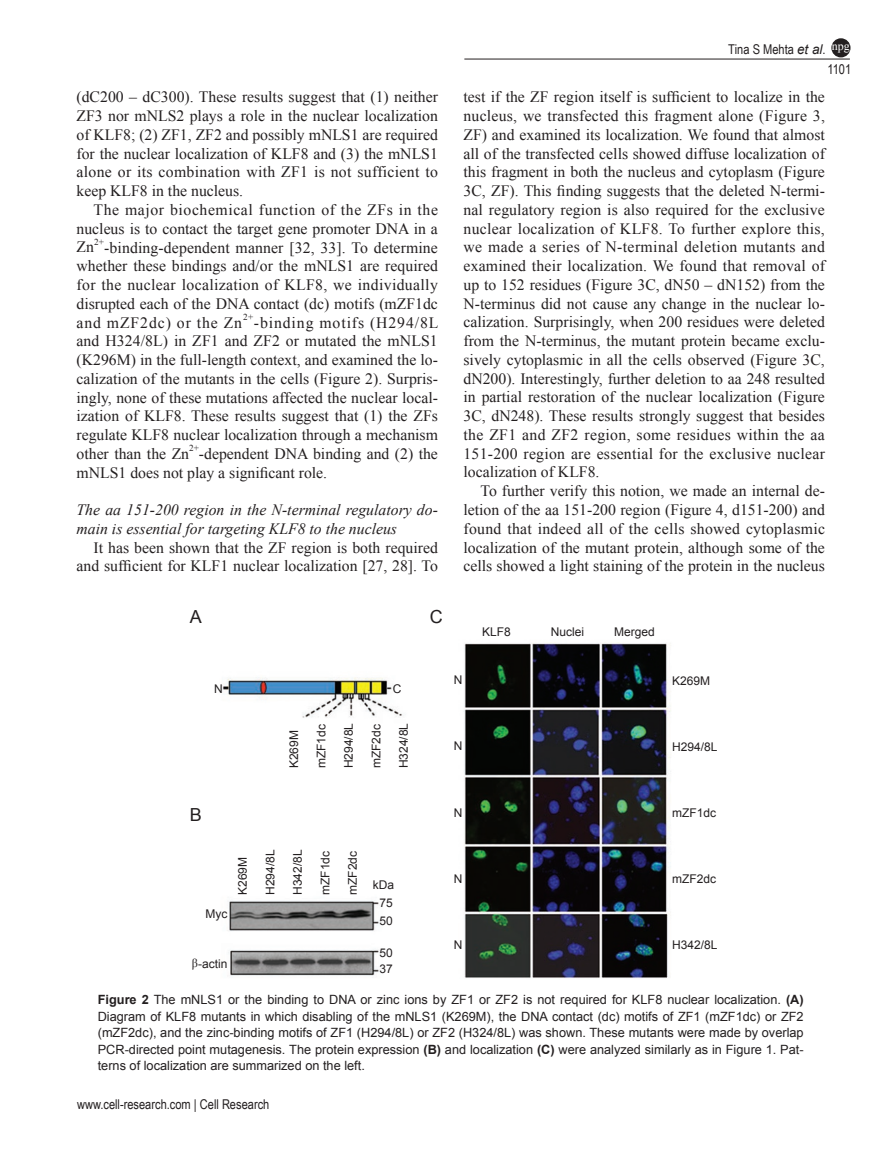
<style>
.page{position:relative;width:893px;height:1170px;background:#fff}
.page>*{position:absolute;margin:0;border:0;box-sizing:border-box;transform-origin:0 0}
.t1{font:18px "Arial";color:#231f20}
.t2{font:18px "Arial MT2";color:#231f20}
.t3{font:15.75px/18.8px "Times New Roman";color:#231f20;text-align:justify}
.t4{font:15.75px "Times New Roman PSMT2";color:#231f20}
.t5{font:15.75px/18.8px "Times New Roman PS Italic MT2";color:#231f20}
.t6{font:13.5px "Arial Narrow";color:#231f20}
.t7{font:12.75px/16.5px "Arial";color:#231f20;text-align:justify}
.t8{font:12px/18px "Arial";color:#231f20;text-align:center}
.t9{font:12px "Times New Roman";color:#fff}
.t10{font:9.15px "Times New Roman";color:#231f20}
.s1{font-family:"Arial";font-style:italic}
.s2{font-family:"Times New Roman"}
.s3{font-family:"Times New Roman PSMT2"}
.s4{font-weight:700}
</style>
<div class="page">
<hr style="left:464px;top:59px;width:386px;height:1px;background:#231f20">
<div style="left:832px;top:39px;width:18px;height:18px;background:#231f20;border-radius:50%"></div>
<div style="left:831px;top:38px;width:19px;height:19px;border:2px solid #231f20;border-radius:50%"></div>
<img style="left:221px;top:642px;width:450px;height:336px">
<p class="t6" style="left:728px;top:40px;width:99px">Tina S Mehta <span class="s1">et al</span>.</p>
<p class="t9" style="left:832px;top:38px;width:19px">npg</p>
<p class="t3" style="left:77px;top:88px;width:363px">(dC200 – dC300). These results suggest that (1) neither ZF3 nor mNLS2 plays a role in the nuclear localization of KLF8; (2) ZF1, ZF2 and possibly mNLS1 are required for the nuclear localization of KLF8 and (3) the mNLS1 alone or its combination with ZF1 is not sufficient to keep KLF8 in the nucleus.</p>
<p class="t3" style="left:77px;top:200px;width:363px;text-indent:17px">The major biochemical function of the ZFs in the nucleus is to contact the target gene promoter DNA in a Zn</p>
<p class="t10" style="left:94px;top:236px;width:11px">2+</p>
<p class="t3" style="left:77px;top:238px;width:363px;text-indent:28px">-binding-dependent manner [32, 33]. To determine whether these bindings and/or the mNLS1 are required for the nuclear localization of KLF8, we individually disrupted each of the DNA contact (dc) motifs (mZF1dc and mZF2dc) or the Zn</p>
<p class="t10" style="left:243px;top:311px;width:12px">2+</p>
<p class="t3" style="left:77px;top:313px;width:363px;text-indent:177px">-binding motifs (H294/8L and H324/8L) in ZF1 and ZF2 or mutated the mNLS1 (K296M) in the full-length context, and examined the lo&shy;calization of the mutants in the cells (Figure 2). Surpris&shy;ingly, none of these mutations affected the nuclear local&shy;ization of KLF8. These results suggest that (1) the ZFs regulate KLF8 nuclear localization through a mechanism other than the Zn</p>
<p class="t10" style="left:189px;top:442px;width:11px">2+</p>
<p class="t3" style="left:199px;top:444px;width:241px">-dependent DNA binding and (2) the</p>
<p class="t4" style="left:77px;top:462px;width:252px">mNLS1 does not play a significant role.</p>
<p class="t5" style="left:77px;top:500px;width:363px">The aa 151-200 region in the N-terminal regulatory do&shy;main is essential for targeting KLF8 to the nucleus</p>
<p class="t3" style="left:94px;top:537px;width:346px">It has been shown that the ZF region is both required</p>
<p class="t4" style="left:77px;top:555px;width:363px">and sufficient for KLF1 nuclear localization <span class="s2">[27, 28]. To</span></p>
<p class="t2" style="left:190px;top:605px;width:14px">A</p>
<p class="t1" style="left:430px;top:605px;width:14px">C</p>
<p class="t6" style="left:827px;top:59px;width:25px">1101</p>
<p class="t4" style="left:463px;top:86px;width:363px">test if the ZF region itself is sufficient to localize in the</p>
<p class="t3" style="left:463px;top:106px;width:363px">nucleus, we transfected this fragment alone (Figure 3, ZF) and examined its localization. We found that almost all of the transfected cells showed diffuse localization of this fragment in both the nucleus and cytoplasm (Figure</p>
<p class="t4" style="left:463px;top:180px;width:363px"><span class="s2">3C</span>, ZF). This finding suggests that the deleted N-termi<span class="s2">-</span></p>
<p class="t3" style="left:463px;top:200px;width:363px">nal regulatory region is also required for the exclusive nuclear localization of KLF8. To further explore this, we made a series of N-terminal deletion mutants and examined their localization. We found that removal of up to 152 residues (Figure 3C, dN50 – dN152) from the N-terminus did not cause any change in the nuclear lo&shy;calization. Surprisingly, when 200 residues were deleted from the N-terminus, the mutant protein became exclu&shy;sively cytoplasmic in all the cells observed (Figure 3C, dN200). Interestingly, further deletion to aa 248 resulted in partial restoration of the nuclear localization (Figure 3C, dN248). These results strongly suggest that besides the ZF1 and ZF2 region, some residues within the aa 151-200 region are essential for the exclusive nuclear localization of KLF8.</p>
<p class="t3" style="left:463px;top:481px;width:363px;text-indent:17px">To further verify this notion, we made an internal de&shy;letion of the aa 151-200 region (Figure 4, d151-200) and found that indeed all of the cells showed cytoplasmic localization of the mutant protein, although some of the cells showed a light staining of the protein in the nucleus</p>
<p class="t8" style="left:482px;top:623px;width:30px">KLF8</p>
<p class="t8" style="left:551px;top:623px;width:35px">Nuclei</p>
<p class="t8" style="left:614px;top:623px;width:42px">Merged</p>
<p class="t8" style="left:214px;top:679px;width:10px">N</p>
<p class="t8" style="left:393px;top:679px;width:10px">C</p>
<p class="t8" style="left:285px;top:768px;width:40px;rotate:-90deg">K269M</p>
<p class="t8" style="left:312px;top:768px;width:46px;rotate:-90deg">mZF1dc</p>
<p class="t8" style="left:340px;top:768px;width:47px;rotate:-90deg">H294/8L</p>
<p class="t8" style="left:367px;top:768px;width:46px;rotate:-90deg">mZF2dc</p>
<p class="t8" style="left:395px;top:768px;width:47px;rotate:-90deg">H324/8L</p>
<p class="t8" style="left:454px;top:671px;width:10px">N</p>
<p class="t8" style="left:454px;top:737px;width:10px">N</p>
<p class="t8" style="left:672px;top:672px;width:40px">K269M</p>
<p class="t8" style="left:672px;top:738px;width:47px">H294/8L</p>
<p class="t1" style="left:190px;top:803px;width:14px">B</p>
<p class="t8" style="left:205px;top:905px;width:23px">Myc</p>
<p class="t8" style="left:192px;top:954px;width:37px"><span class="s3">β</span>-actin</p>
<p class="t8" style="left:234px;top:894px;width:40px;rotate:-90deg">K269M</p>
<p class="t8" style="left:261px;top:894px;width:47px;rotate:-90deg">H294/8L</p>
<p class="t8" style="left:289px;top:894px;width:47px;rotate:-90deg">H342/8L</p>
<p class="t8" style="left:316px;top:894px;width:46px;rotate:-90deg">mZF1dc</p>
<p class="t8" style="left:344px;top:894px;width:46px;rotate:-90deg">mZF2dc</p>
<p class="t8" style="left:373px;top:876px;width:23px">kDa<br>75<br>50</p>
<p class="t8" style="left:379px;top:944px;width:15px;line-height:16.5px;text-align:left">50<br>37</p>
<p class="t8" style="left:454px;top:803px;width:10px">N</p>
<p class="t8" style="left:454px;top:869px;width:10px">N</p>
<p class="t8" style="left:454px;top:935px;width:10px">N</p>
<p class="t8" style="left:672px;top:804px;width:46px">mZF1dc</p>
<p class="t8" style="left:672px;top:870px;width:46px">mZF2dc</p>
<p class="t8" style="left:672px;top:936px;width:47px">H342/8L</p>
<p class="t7" style="left:98px;top:991px;width:707px"><span class="s4">Figure 2</span> The mNLS1 or the binding to DNA or zinc ions by ZF1 or ZF2 is not required for KLF8 nuclear localization. <span class="s4">(A)<br></span>Diagram of KLF8 mutants in which disabling of the mNLS1 (K269M), the DNA contact (dc) motifs of ZF1 (mZF1dc) or ZF2 (mZF2dc), and the zinc-binding motifs of ZF1 (H294/8L) or ZF2 (H324/8L) was shown. These mutants were made by overlap PCR-directed point mutagenesis. The protein expression <span class="s4">(B)</span> and localization <span class="s4">(C)</span> were analyzed similarly as in Figure 1. Pat&shy;terns of localization are summarized on the left.</p>
<p class="t6" style="left:77px;top:1094px;width:194px">www.cell-research.com | Cell Research</p>
</div>
